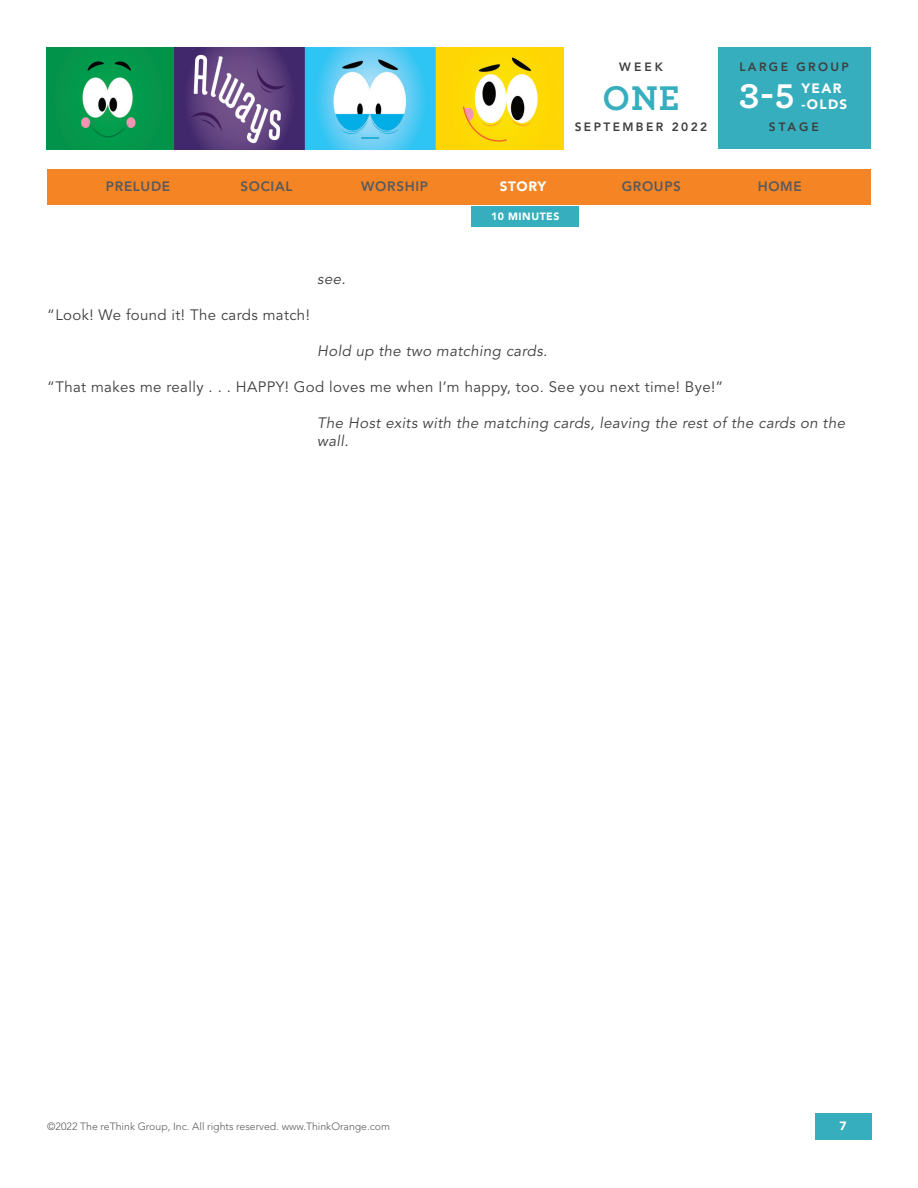
<style>
.page{position:relative;width:918px;height:1188px;background:#fff}
.page>*{position:absolute;margin:0;border:0;box-sizing:border-box;transform-origin:0 0}
.t1{font:700 36px "Archer Pro";color:#36aebd}
.t2{font:700 36px "Archer Pro";color:#fff}
.t3{font:15px "Avenir LT Std";letter-spacing:.025em;color:#3e3e3f}
.t4{font:italic 15px/18px "Avenir LT Std";letter-spacing:.025em;color:#3e3e3f}
.t5{font:800 13.5px "Avenir LT Std";letter-spacing:.05em;color:#585a5c}
.t6{font:900 13.5px/16.2px "Avenir LT Std";letter-spacing:.1em;color:#fff}
.t7{font:800 12px "Avenir LT Std";letter-spacing:.2em;color:#3e3e3f}
.t8{font:900 12px "Avenir LT Std";color:#fff}
.t9{font:300 10.5px "Avenir LT Std";color:#585a5c}
.t10{font:900 10.5px "Avenir LT Std";letter-spacing:.05em;color:#fff}
</style>
<div class="page">
<img style="left:46px;top:47px;width:518px;height:102px">
<div style="left:717px;top:47px;width:154px;height:102px;background:#36aebd"></div>
<div style="left:471px;top:206px;width:108px;height:20px;background:#36aebd"></div>
<div style="left:47px;top:170px;width:824px;height:36px;background:#f58425"></div>
<div style="left:815px;top:1113px;width:57px;height:27px;background:#36aebd"></div>
<p class="t7" style="left:619px;top:59px;width:45px">WEEK</p>
<h1 class="t1" style="left:603px;top:69px;width:78px">ONE</h1>
<p class="t7" style="left:575px;top:120px;width:134px">SEPTEMBER 2022</p>
<p class="t7" style="left:739px;top:59px;width:111px">LARGE GROUP</p>
<h1 class="t2" style="left:739px;top:68px;width:57px">3-5</h1>
<p class="t6" style="left:802px;top:80px;width:47px">YEAR -OLDS</p>
<p class="t7" style="left:769px;top:120px;width:52px">STAGE</p>
<p class="t5" style="left:106px;top:178px;width:66px">PRELUDE</p>
<p class="t5" style="left:240px;top:178px;width:54px">SOCIAL</p>
<p class="t5" style="left:361px;top:178px;width:68px">WORSHIP</p>
<p class="t6" style="left:500px;top:178px;width:48px">STORY</p>
<p class="t5" style="left:622px;top:178px;width:61px">GROUPS</p>
<p class="t5" style="left:758px;top:178px;width:46px">HOME</p>
<p class="t4" style="left:317px;top:270px;width:30px">see.</p>
<p class="t3" style="left:47px;top:306px;width:264px">“Look! We found it! The cards match!</p>
<p class="t10" style="left:491px;top:210px;width:70px">10 MINUTES</p>
<p class="t4" style="left:317px;top:342px;width:232px">Hold up the two matching cards.</p>
<p class="t3" style="left:47px;top:378px;width:678px">“That makes me really . . . HAPPY! God loves me when I’m happy, too. See you next time! Bye!”</p>
<p class="t4" style="left:317px;top:414px;width:529px">The Host exits with the matching cards, leaving the rest of the cards on the wall.</p>
<p class="t9" style="left:47px;top:1120px;width:344px">©2022 The reThink Group, Inc. All rights reserved. www.ThinkOrange.com</p>
<p class="t8" style="left:840px;top:1118px;width:9px">7</p>
</div>
